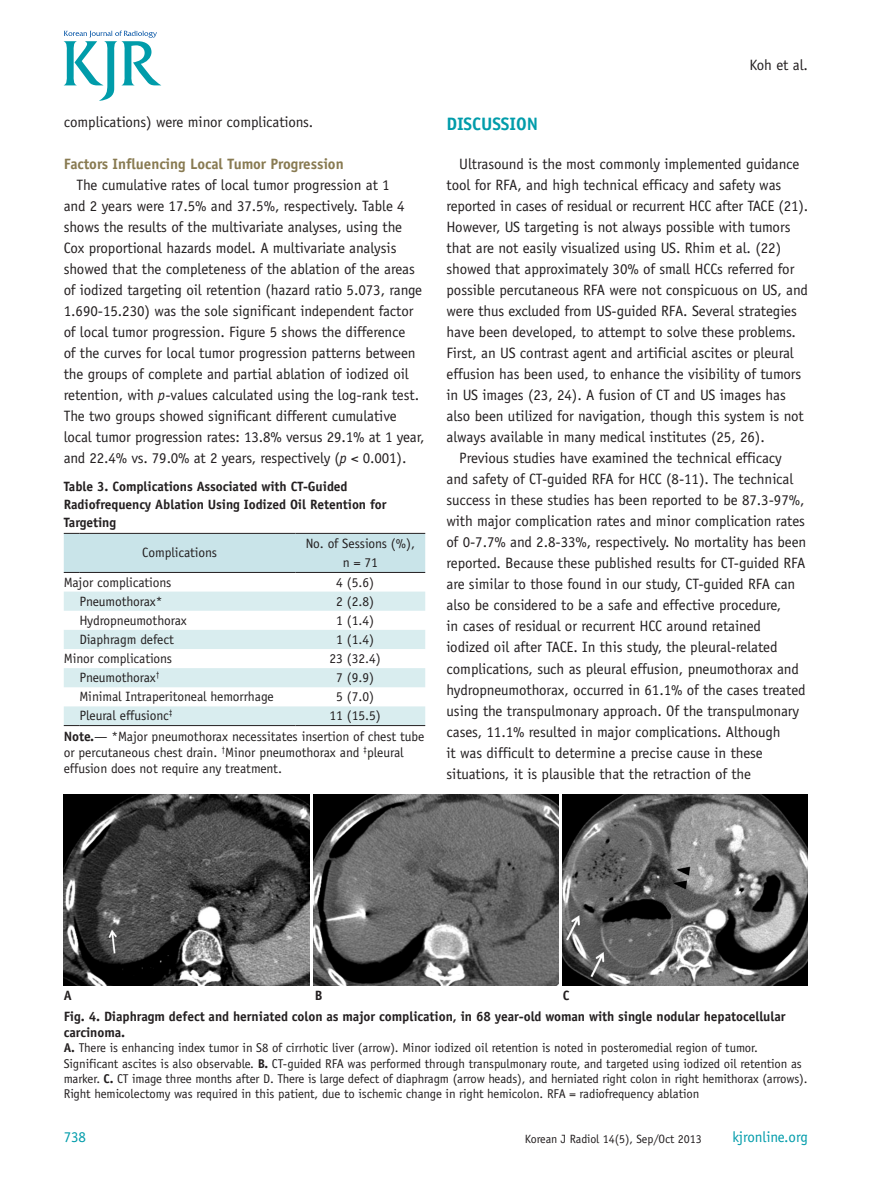
<style>
.page{position:relative;width:893px;height:1191px;background:#fff}
.page>*{position:absolute;margin:0;border:0;box-sizing:border-box;transform-origin:0 0}
.t1{font:700 18px "Officina Sans Std";letter-spacing:-.005em;color:#009caa}
.t2{font:15px/21px "Officina Sans Std";letter-spacing:-.005em;color:#231f20}
.t3{font:700 15px "Officina Sans Std";letter-spacing:-.005em;color:#887a51}
.t4{font:15px "Officina Sans Std";letter-spacing:-.005em;color:#009caa}
.t5{font:13.5px/18.8px "Officina Sans Std";letter-spacing:-.005em;color:#231f20}
.t6{font:700 13.5px/18px "Officina Sans Std";letter-spacing:-.005em;color:#231f20}
.t7{font:12.75px/15.3px "Officina Sans Std";letter-spacing:-.005em;color:#231f20}
.t8{font:12px "Officina Sans Std";letter-spacing:-.005em;color:#231f20}
.s1{font-style:italic}
.s2{font-weight:700}
</style>
<div class="page">
<svg style="left:64px;top:31px;width:97px;height:70px"></svg>
<svg style="left:64px;top:591px;width:361px;height:134px;fill:#d9edef"></svg>
<svg style="left:64px;top:725px;width:15px;height:1px"></svg>
<hr style="left:79px;top:725px;width:217px;height:1px;background:#231f20">
<hr style="left:296px;top:725px;width:129px;height:1px;background:#231f20">
<div style="left:64px;top:533px;width:361px;height:40px;background:#c9e4e9"></div>
<hr style="left:79px;top:572px;width:217px;height:1px;background:#231f20">
<hr style="left:296px;top:572px;width:129px;height:1px;background:#231f20">
<img style="left:64px;top:794px;width:245px;height:191px">
<img style="left:313px;top:794px;width:245px;height:191px">
<img style="left:563px;top:794px;width:245px;height:191px">
<p class="t2" style="left:64px;top:112px;width:251px">complications) were minor complications.</p>
<p class="t3" style="left:64px;top:155px;width:281px">Factors Influencing Local Tumor Progression</p>
<p class="t2" style="left:64px;top:175px;width:362px;text-indent:13px">The cumulative rates of local tumor progression at 1<br>and 2 years were 17.5% and 37.5%, respectively. Table 4 shows the results of the multivariate analyses, using the Cox proportional hazards model. A multivariate analysis showed that the completeness of the ablation of the areas of iodized targeting oil retention (hazard ratio 5.073, range 1.690-15.230) was the sole significant independent factor of local tumor progression. Figure 5 shows the difference<br>of the curves for local tumor progression patterns between the groups of complete and partial ablation of iodized oil retention, with <span class="s1">p</span>-values calculated using the log-rank test.<br>The two groups showed significant different cumulative local tumor progression rates: 13.8% versus 29.1% at 1 year, and 22.4% vs. 79.0% at 2 years, respectively (<span class="s1">p</span> &lt; 0.001).</p>
<p class="t6" style="left:64px;top:477px;width:324px">Table 3. Complications Associated with CT-Guided<br>Radiofrequency Ablation Using Iodized Oil Retention for<br>Targeting</p>
<p class="t5" style="left:142px;top:543px;width:76px">Complications</p>
<p class="t5" style="left:306px;top:534px;width:111px;text-align:center">No. of Sessions (%), n = 71</p>
<p class="t5" style="left:64px;top:573px;width:109px">Major complications</p>
<p class="t5" style="left:336px;top:573px;width:39px">4 (5.6)</p>
<p class="t5" style="left:79px;top:591px;width:85px">Pneumothorax*</p>
<p class="t5" style="left:336px;top:591px;width:39px">2 (2.8)</p>
<p class="t5" style="left:79px;top:611px;width:109px">Hydropneumothorax</p>
<p class="t5" style="left:336px;top:611px;width:39px">1 (1.4)</p>
<p class="t5" style="left:79px;top:630px;width:96px">Diaphragm defect</p>
<p class="t5" style="left:336px;top:630px;width:39px">1 (1.4)</p>
<p class="t5" style="left:64px;top:649px;width:110px">Minor complications</p>
<p class="t5" style="left:330px;top:649px;width:53px">23 (32.4)</p>
<p class="t5" style="left:79px;top:668px;width:82px">Pneumothorax<sup>†</sup></p>
<p class="t5" style="left:336px;top:668px;width:39px">7 (9.9)</p>
<p class="t5" style="left:79px;top:687px;width:196px">Minimal Intraperitoneal hemorrhage</p>
<p class="t5" style="left:336px;top:687px;width:39px">5 (7.0)</p>
<p class="t5" style="left:79px;top:706px;width:95px">Pleural effusionc<sup>‡</sup></p>
<p class="t5" style="left:64px;top:705px;width:362px;line-height:20.7px;text-indent:266px">11 (15.5)<br><span class="s2">Note.</span>— *Major pneumothorax necessitates insertion of chest tube</p>
<p class="t5" style="left:64px;top:744px;width:341px;line-height:16.2px">or percutaneous chest drain. <sup>†</sup>Minor pneumothorax and <sup>‡</sup>pleural effusion does not require any treatment.</p>
<p class="t2" style="left:749px;top:54px;width:60px">Koh et al.</p>
<p class="t1" style="left:446px;top:112px;width:93px">DISCUSSION</p>
<p class="t2" style="left:459px;top:154px;width:342px">Ultrasound is the most commonly implemented guidance</p>
<p class="t2" style="left:446px;top:175px;width:336px">tool for RFA, and high technical efficacy and safety was</p>
<p class="t2" style="left:446px;top:196px;width:363px">reported in cases of residual or recurrent HCC after TACE (21).</p>
<p class="t2" style="left:446px;top:217px;width:346px">However, US targeting is not always possible with tumors</p>
<p class="t2" style="left:446px;top:238px;width:336px">that are not easily visualized using US. Rhim et al. (22)</p>
<p class="t2" style="left:446px;top:259px;width:349px">showed that approximately 30% of small HCCs referred for</p>
<p class="t2" style="left:446px;top:280px;width:363px">possible percutaneous RFA were not conspicuous on US, and</p>
<p class="t2" style="left:446px;top:301px;width:352px">were thus excluded from US-guided RFA. Several strategies</p>
<p class="t2" style="left:446px;top:322px;width:351px">have been developed, to attempt to solve these problems.</p>
<p class="t2" style="left:446px;top:343px;width:349px">First, an US contrast agent and artificial ascites or pleural</p>
<p class="t2" style="left:446px;top:364px;width:356px">effusion has been used, to enhance the visibility of tumors</p>
<p class="t2" style="left:446px;top:385px;width:341px">in US images (23, 24). A fusion of CT and US images has</p>
<p class="t2" style="left:446px;top:406px;width:359px">also been utilized for navigation, though this system is not</p>
<p class="t2" style="left:446px;top:427px;width:320px">always available in many medical institutes (25, 26).</p>
<p class="t2" style="left:459px;top:448px;width:324px">Previous studies have examined the technical efficacy</p>
<p class="t2" style="left:446px;top:469px;width:348px">and safety of CT-guided RFA for HCC (8-11). The technical</p>
<p class="t2" style="left:446px;top:490px;width:360px">success in these studies has been reported to be 87.3-97%,</p>
<p class="t2" style="left:446px;top:511px;width:360px">with major complication rates and minor complication rates</p>
<p class="t2" style="left:446px;top:532px;width:361px">of 0-7.7% and 2.8-33%, respectively. No mortality has been</p>
<p class="t2" style="left:446px;top:553px;width:361px">reported. Because these published results for CT-guided RFA</p>
<p class="t2" style="left:446px;top:574px;width:350px">are similar to those found in our study, CT-guided RFA can</p>
<p class="t2" style="left:446px;top:595px;width:336px">also be considered to be a safe and effective procedure,</p>
<p class="t2" style="left:446px;top:616px;width:316px">in cases of residual or recurrent HCC around retained</p>
<p class="t2" style="left:446px;top:637px;width:333px">iodized oil after TACE. In this study, the pleural-related</p>
<p class="t2" style="left:446px;top:658px;width:354px">complications, such as pleural effusion, pneumothorax and</p>
<p class="t2" style="left:446px;top:679px;width:361px">hydropneumothorax, occurred in 61.1% of the cases treated</p>
<p class="t2" style="left:446px;top:700px;width:354px">using the transpulmonary approach. Of the transpulmonary</p>
<p class="t2" style="left:446px;top:721px;width:336px">cases, 11.1% resulted in major complications. Although</p>
<p class="t2" style="left:446px;top:742px;width:318px">it was difficult to determine a precise cause in these</p>
<p class="t2" style="left:446px;top:763px;width:306px">situations, it is plausible that the retraction of the</p>
<p class="t6" style="left:64px;top:985px;width:723px;line-height:20.2px;text-indent:499px">C<br>Fig. 4. Diaphragm defect and herniated colon as major complication, in 68 year-old woman with single nodular hepatocellular</p>
<p class="t6" style="left:64px;top:1023px;width:63px">carcinoma.</p>
<p class="t7" style="left:64px;top:1040px;width:745px"><span class="s2">A.</span> There is enhancing index tumor in S8 of cirrhotic liver (arrow). Minor iodized oil retention is noted in posteromedial region of tumor.<br>Significant ascites is also observable. <span class="s2">B.</span> CT-guided RFA was performed through transpulmonary route, and targeted using iodized oil retention as marker. <span class="s2">C.</span> CT image three months after D. There is large defect of diaphragm (arrow heads), and herniated right colon in right hemithorax (arrows).<br>Right hemicolectomy was required in this patient, due to ischemic change in right hemicolon. RFA = radiofrequency ablation</p>
<p class="t6" style="left:64px;top:986px;width:10px">A</p>
<p class="t6" style="left:315px;top:986px;width:9px">B</p>
<p class="t4" style="left:64px;top:1128px;width:24px">738</p>
<p class="t8" style="left:525px;top:1132px;width:178px">Korean J Radiol 14(5), Sep/Oct 2013</p>
<p class="t4" style="left:732px;top:1128px;width:77px">kjronline.org</p>
</div>
